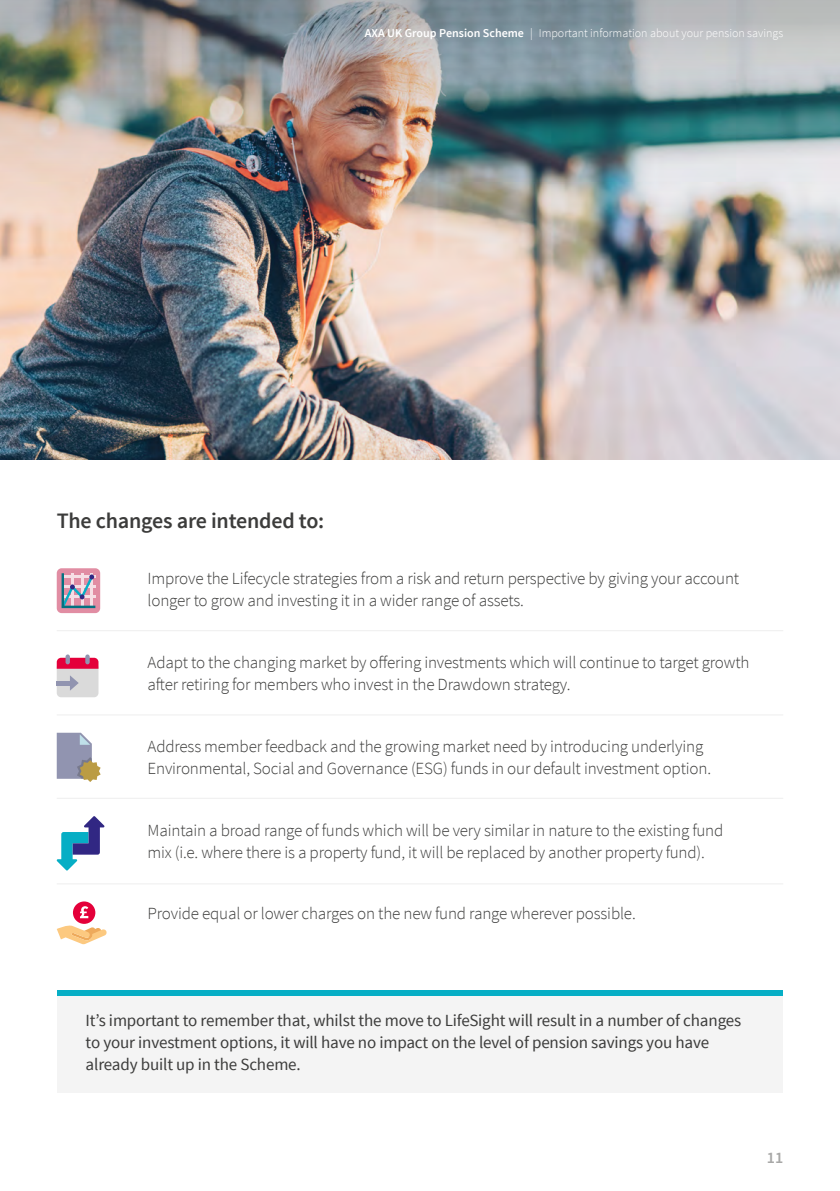
<style>
.page{position:relative;width:840px;height:1191px;background:#fff}
.page>*{position:absolute;margin:0;border:0;box-sizing:border-box;transform-origin:0 0}
.t1{font:600 22px "Source Sans Pro";letter-spacing:-.01em;color:#3c3c3b}
.t2{font:300 17px/22px "Source Sans Pro";letter-spacing:-.01em;color:#3c3c3b}
.t3{font:17px/22px "Source Sans Pro";letter-spacing:-.01em;color:#3c3c3b}
.t4{font:600 16px "Source Sans Pro";color:#a8a8a7}
.t5{font:300 12px "Source Sans Pro";color:#fff}
.s1{font-weight:600}
</style>
<div class="page">
<img style="left:0;top:0;width:839px;height:459px">
<div style="left:57px;top:568px;width:43px;height:45px;background:#e18da3;border-radius:5px"></div>
<svg style="left:62px;top:573px;width:33px;height:35px"></svg>
<svg style="left:57px;top:925px;width:50px;height:19px"></svg>
<div style="left:73px;top:901px;width:22px;height:23px;background:#e4003a;border-radius:50%"></div>
<svg style="left:80px;top:906px;width:8px;height:12px"></svg>
<div style="left:85px;top:654px;width:5px;height:10px;background:#9194b0;border-radius:2px"></div>
<div style="left:65px;top:654px;width:5px;height:10px;background:#9194b0;border-radius:2px"></div>
<svg style="left:57px;top:658px;width:41px;height:39px;background:#d69eae"></svg>
<hr style="left:57px;top:681px;width:15px;height:4px;background:#9194b0">
<hr style="left:57px;top:630px;width:725px;height:1px;background:#eee">
<hr style="left:57px;top:714px;width:725px;height:1px;background:#eee">
<hr style="left:57px;top:797px;width:725px;height:1px;background:#eee">
<hr style="left:57px;top:883px;width:725px;height:1px;background:#eee">
<div style="left:57px;top:990px;width:725px;height:102px;background:#f4f4f4"></div>
<div style="left:57px;top:990px;width:725px;height:6px;background:#06aec5"></div>
<svg style="left:57px;top:816px;width:47px;height:54px"></svg>
<svg style="left:57px;top:732px;width:44px;height:50px"></svg>
<p class="t5" style="left:364px;top:26px;width:419px"><span class="s1">AXA UK Group Pension Scheme</span> | Important information about your pension savings</p>
<p class="t1" style="left:57px;top:507px;width:269px">The changes are intended to:</p>
<p class="t2" style="left:147px;top:568px;width:592px">Improve the Lifecycle strategies from a risk and return perspective by giving your account longer to grow and investing it in a wider range of assets.</p>
<p class="t2" style="left:147px;top:651px;width:603px">Adapt to the changing market by offering investments which will continue to target growth after retiring for members who invest in the Drawdown strategy.</p>
<p class="t2" style="left:147px;top:735px;width:564px">Address member feedback and the growing market need by introducing underlying<br>Environmental, Social and Governance (ESG) funds in our default investment option.</p>
<p class="t2" style="left:147px;top:819px;width:577px">Maintain a broad range of funds which will be very similar in nature to the existing fund mix (i.e. where there is a property fund, it will be replaced by another property fund).</p>
<p class="t2" style="left:147px;top:902px;width:489px">Provide equal or lower charges on the new fund range wherever possible.</p>
<p class="t3" style="left:86px;top:1009px;width:656px">It’s important to remember that, whilst the move to LifeSight will result in a number of changes to your investment options, it will have no impact on the level of pension savings you have already built up in the Scheme.</p>
<p class="t4" style="left:766px;top:1147px;width:18px">11</p>
</div>
